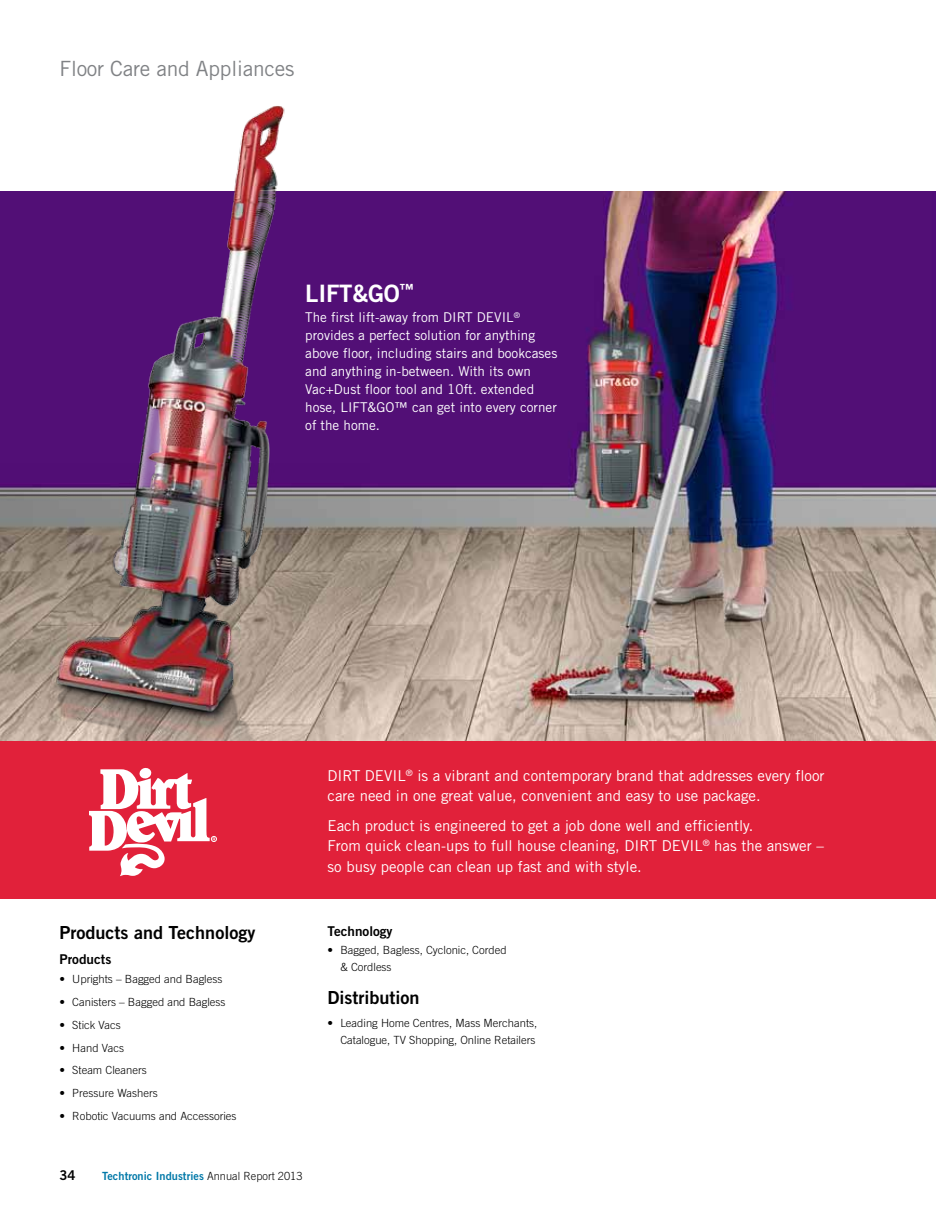
<style>
.page{position:relative;width:936px;height:1212px;background:#fff}
.page>*{position:absolute;margin:0;border:0;box-sizing:border-box;transform-origin:0 0}
.t1{font:24px "Trade Gothic Bold Two";letter-spacing:-.01em;color:#fff}
.t2{font:21px "Trade Gothic";letter-spacing:-.01em;color:#808285}
.t3{font:18px "Trade Gothic Bold Two";color:#000}
.t4{font:15px/20.2px "Trade Gothic";color:#fff}
.t5{font:13.5px/18px "Trade Gothic";color:#fff}
.t6{font:13.5px "Trade Gothic Bold Two";color:#000}
.t7{font:300 11.25px/16.5px "Trade Gothic";color:#000}
.t8{font:11.25px "Trade Gothic Bold Two";letter-spacing:.005em;color:#0078a8}
.s1{font-family:"Trade Gothic";font-weight:300;color:#000}
</style>
<div class="page">
<img style="left:369px;top:191px;width:566px;height:550px">
<img style="left:0;top:105px;width:369px;height:636px">
<div style="left:0;top:741px;width:935px;height:158px;background:#e1213a"></div>
<svg style="left:89px;top:768px;width:128px;height:108px"></svg>
<h2 class="t2" style="left:60px;top:56px;width:236px">Floor Care and Appliances</h2>
<h1 class="t1" style="left:305px;top:279px;width:110px">LIFT&amp;GO<sup>™</sup></h1>
<p class="t5" style="left:305px;top:308px;width:253px">The first lift-away from DIRT DEVIL<sup>® </sup>provides a perfect solution for anything above floor, including stairs and bookcases and anything in-between. With its own Vac+Dust floor tool and 10ft. extended hose, LIFT&amp;GO™ can get into every corner of the home.</p>
<p class="t3" style="left:60px;top:922px;width:197px">Products and Technology</p>
<p class="t6" style="left:60px;top:951px;width:53px">Products</p>
<p class="t7" style="left:60px;top:970px;width:164px">• Uprights – Bagged and Bagless</p>
<p class="t7" style="left:60px;top:993px;width:167px">• Canisters – Bagged and Bagless</p>
<p class="t7" style="left:60px;top:1016px;width:63px">• Stick Vacs</p>
<p class="t7" style="left:60px;top:1039px;width:66px">• Hand Vacs</p>
<p class="t7" style="left:60px;top:1062px;width:89px">• Steam Cleaners</p>
<p class="t7" style="left:60px;top:1085px;width:100px">• Pressure Washers</p>
<p class="t7" style="left:60px;top:1108px;width:178px">• Robotic Vacuums and Accessories</p>
<p class="t4" style="left:327px;top:765px;width:498px">DIRT DEVIL<sup>®</sup> is a vibrant and contemporary brand that addresses every floor care need in one great value, convenient and easy to use package.</p>
<p class="t4" style="left:327px;top:815px;width:497px">Each product is engineered to get a job done well and efficiently.<br>From quick clean-ups to full house cleaning, DIRT DEVIL<sup>®</sup> has the answer – so busy people can clean up fast and with style.</p>
<p class="t6" style="left:327px;top:922px;width:67px">Technology</p>
<p class="t7" style="left:340px;top:942px;width:168px;text-indent:-13px">• Bagged, Bagless, Cyclonic, Corded &amp; Cordless</p>
<p class="t3" style="left:327px;top:987px;width:94px">Distribution</p>
<p class="t7" style="left:327px;top:1015px;width:211px;text-align:right">• Leading Home Centres, Mass Merchants,<br>Catalogue, TV Shopping, Online Retailers</p>
<p class="t6" style="left:60px;top:1167px;width:18px">34</p>
<p class="t8" style="left:102px;top:1169px;width:202px">Techtronic Industries <span class="s1">Annual Report 2013</span></p>
</div>
